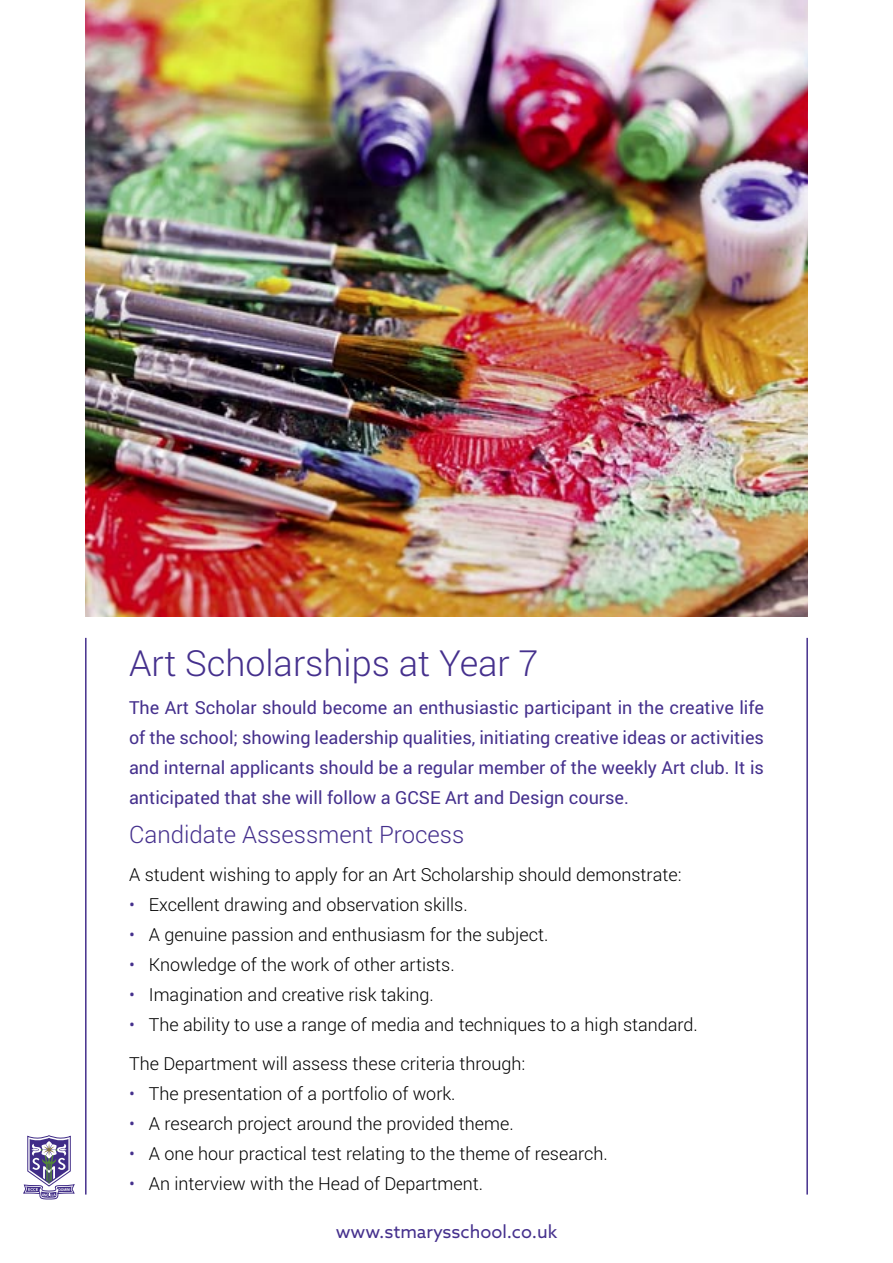
<style>
.page{position:relative;width:893px;height:1263px;background:#fff}
.page>*{position:absolute;margin:0;border:0;box-sizing:border-box;transform-origin:0 0}
.t1{font:300 36px "Roboto";color:#45308d}
.t2{font:300 24px "Roboto";color:#45308d}
.t3{font:300 18px "Roboto";color:#000}
.t4{font:18px/30px "Roboto";color:#45308d;text-align:justify}
.t5{font:18px "Azo Sans";color:#45308d}
.s1{color:#45308d}
</style>
<div class="page">
<hr style="left:85px;top:638px;width:2px;height:556px;background:#45308d">
<hr style="left:806px;top:638px;width:2px;height:556px;background:#45308d">
<img style="left:85px;top:0;width:723px;height:617px">
<svg style="left:23px;top:1135px;width:51px;height:64px"></svg>
<p class="t1" style="left:129px;top:648px;width:411px">Art Scholarships at Year 7</p>
<p class="t4" style="left:129px;top:694px;width:636px">The Art Scholar should become an enthusiastic participant in the creative life of the school; showing leadership qualities, initiating creative ideas or activities and internal applicants should be a regular member of the weekly Art club. It is anticipated that she will follow a GCSE Art and Design course.</p>
<p class="t2" style="left:129px;top:824px;width:337px">Candidate Assessment Process</p>
<p class="t3" style="left:129px;top:867px;width:554px">A student wishing to apply for an Art Scholarship should demonstrate:</p>
<p class="t3" style="left:129px;top:897px;width:340px"><span class="s1">•</span> Excellent drawing and observation skills.</p>
<p class="t3" style="left:129px;top:927px;width:421px"><span class="s1">•</span> A genuine passion and enthusiasm for the subject.</p>
<p class="t3" style="left:129px;top:957px;width:327px"><span class="s1">•</span> Knowledge of the work of other artists.</p>
<p class="t3" style="left:129px;top:987px;width:306px"><span class="s1">•</span> Imagination and creative risk taking.</p>
<p class="t3" style="left:129px;top:1017px;width:570px"><span class="s1">•</span> The ability to use a range of media and techniques to a high standard.</p>
<p class="t3" style="left:129px;top:1056px;width:398px">The Department will assess these criteria through:</p>
<p class="t3" style="left:129px;top:1086px;width:328px"><span class="s1">•</span> The presentation of a portfolio of work.</p>
<p class="t3" style="left:129px;top:1116px;width:386px"><span class="s1">•</span> A research project around the provided theme.</p>
<p class="t3" style="left:129px;top:1146px;width:480px"><span class="s1">•</span> A one hour practical test relating to the theme of research.</p>
<p class="t3" style="left:129px;top:1176px;width:356px"><span class="s1">•</span> An interview with the Head of Department.</p>
<p class="t5" style="left:336px;top:1222px;width:223px">www.stmarysschool.co.uk</p>
</div>
